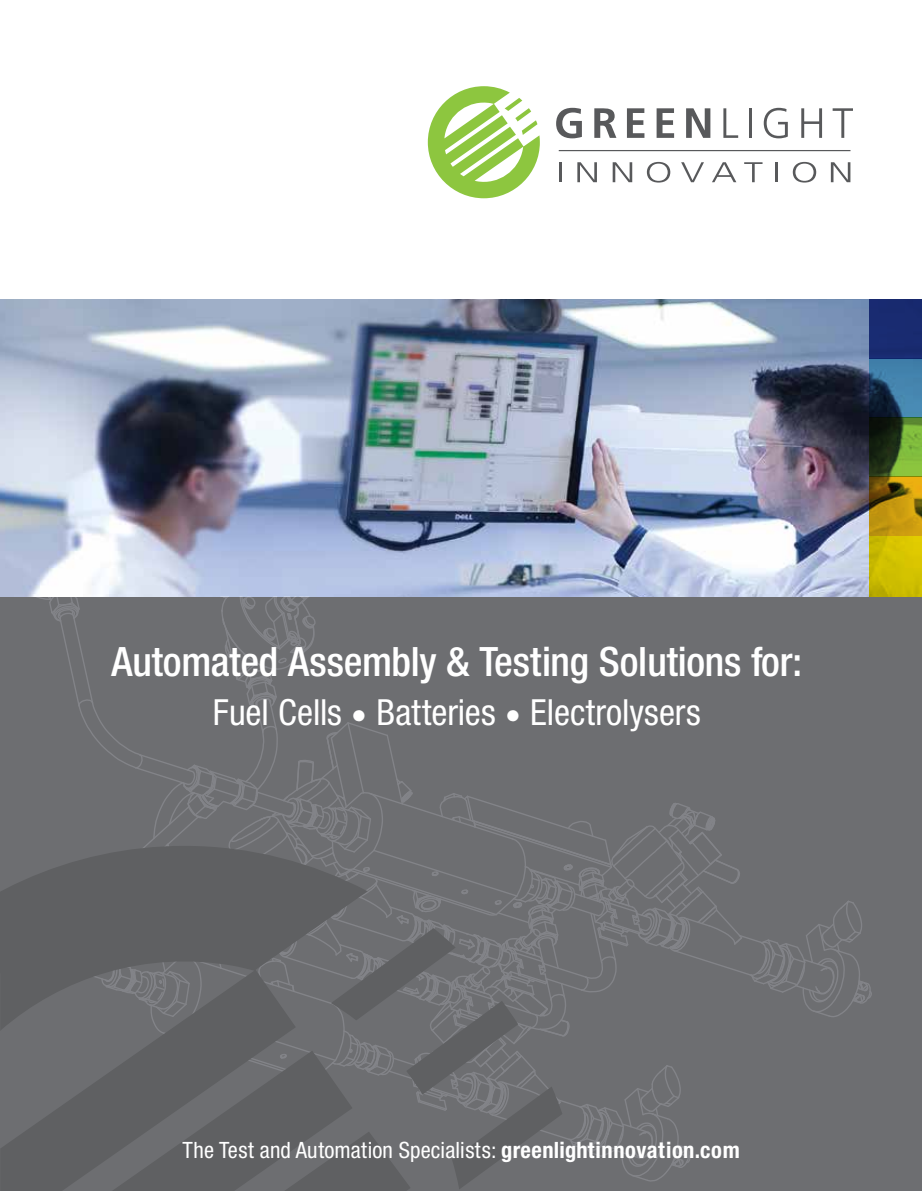
<style>
.page{position:relative;width:922px;height:1191px;background:#fff}
.page>*{position:absolute;margin:0;border:0;box-sizing:border-box;transform-origin:0 0}
.t1{font:500 condensed 40.5px "Helvetica Neue LT Std";letter-spacing:-.005em;color:#fff}
.t2{font:condensed 36px "Helvetica Neue LT Std";color:#fff}
.t3{font:condensed 22.5px "Helvetica Neue LT Std";letter-spacing:.005em;color:#fff}
.s1{font-size:31.5px}
.s2{font-weight:700}
</style>
<div class="page">
<div style="left:0;top:299px;width:922px;height:891px;background:#6d6e71"></div>
<svg style="left:556px;top:108px;width:26px;height:30px"></svg>
<svg style="left:594px;top:108px;width:22px;height:30px"></svg>
<svg style="left:627px;top:108px;width:17px;height:30px"></svg>
<svg style="left:656px;top:108px;width:18px;height:30px"></svg>
<svg style="left:686px;top:108px;width:24px;height:30px"></svg>
<svg style="left:723px;top:108px;width:15px;height:30px"></svg>
<hr style="left:748px;top:108px;width:3px;height:30px;background:#58595b">
<svg style="left:763px;top:108px;width:24px;height:30px"></svg>
<svg style="left:801px;top:108px;width:21px;height:30px"></svg>
<svg style="left:832px;top:108px;width:21px;height:30px"></svg>
<hr style="left:559px;top:162px;width:2px;height:20px;background:#58595b">
<svg style="left:577px;top:162px;width:20px;height:20px"></svg>
<svg style="left:612px;top:162px;width:20px;height:20px"></svg>
<svg style="left:647px;top:162px;width:23px;height:20px"></svg>
<svg style="left:681px;top:162px;width:23px;height:20px"></svg>
<svg style="left:712px;top:162px;width:24px;height:20px"></svg>
<svg style="left:744px;top:162px;width:18px;height:20px"></svg>
<hr style="left:775px;top:162px;width:3px;height:20px;background:#58595b">
<svg style="left:792px;top:162px;width:24px;height:20px"></svg>
<svg style="left:830px;top:162px;width:20px;height:20px"></svg>
<hr style="left:559px;top:150px;width:291px;height:1px;background:#58595b">
<svg style="left:428px;top:86px;width:112px;height:112px"></svg>
<img style="left:0;top:299px;width:868px;height:297px">
<div style="left:868px;top:299px;width:54px;height:59px;background:#192b71"></div>
<svg style="left:868px;top:358px;width:54px;height:59px;background:#326387"></svg>
<svg style="left:868px;top:417px;width:54px;height:59px;background:#446424"></svg>
<svg style="left:868px;top:476px;width:54px;height:59px;background:#a7810f"></svg>
<svg style="left:868px;top:535px;width:54px;height:61px;background:#cfbe04"></svg>
<svg style="left:0;top:880px;width:408px;height:310px;fill:#5f6062"></svg>
<svg style="left:0;top:973px;width:1px;height:217px"></svg>
<svg style="left:25px;top:596px;width:847px;height:593px"></svg>
<h1 class="t1" style="left:111px;top:637px;width:692px">Automated Assembly &amp; Testing Solutions for:</h1>
<h2 class="t2" style="left:213px;top:691px;width:489px">Fuel Cells <span class="s1">•</span> Batteries <span class="s1">•</span> Electrolysers</h2>
<p class="t3" style="left:182px;top:1136px;width:558px">The Test and Automation Specialists: <span class="s2">greenlightinnovation.com</span></p>
</div>
